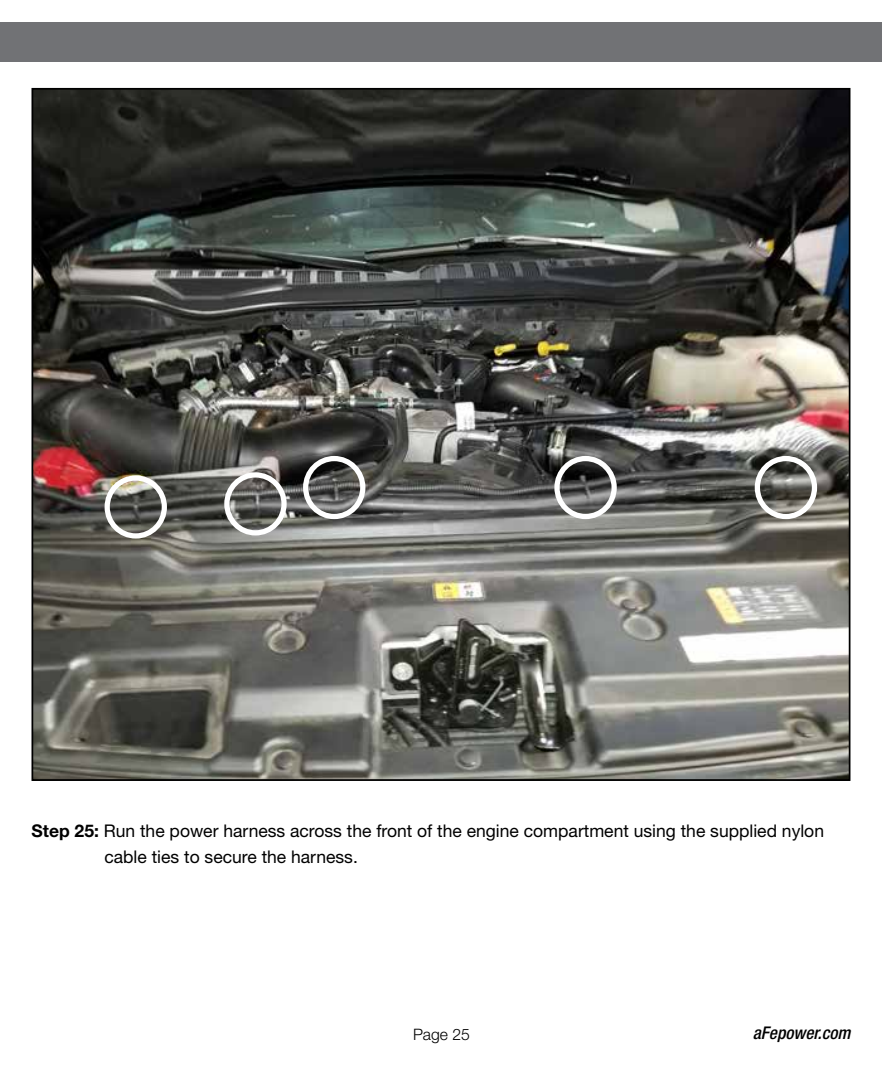
<style>
.page{position:relative;width:882px;height:1071px;background:#fff}
.page>*{position:absolute;margin:0;border:0;box-sizing:border-box;transform-origin:0 0}
.t1{font:17.5px/26.2px "Helvetica Neue";color:#000}
.t2{font:italic 500 condensed 17.5px "Helvetica Neue";color:#000}
.t3{font:300 15.75px "Helvetica Neue";color:#000}
.s1{font-weight:700}
</style>
<div class="page">
<div style="left:0;top:23px;width:882px;height:39px;background:#717275"></div>
<img style="left:35px;top:91px;width:812px;height:687px">
<div style="left:105px;top:475px;width:62px;height:64px;border:5px solid #fff;border-radius:50%"></div>
<div style="left:224px;top:472px;width:63px;height:64px;border:5px solid #fff;border-radius:50%"></div>
<div style="left:303px;top:456px;width:62px;height:63px;border:5px solid #fff;border-radius:50%"></div>
<div style="left:554px;top:456px;width:63px;height:63px;border:5px solid #fff;border-radius:50%"></div>
<div style="left:755px;top:456px;width:62px;height:63px;border:5px solid #fff;border-radius:50%"></div>
<p class="t1" style="left:104px;top:817px;width:721px;text-indent:-73px"><span class="s1">Step 25:</span> Run the power harness across the front of the engine compartment using the supplied nylon cable ties to secure the harness.</p>
<p class="t3" style="left:413px;top:1024px;width:58px">Page 25</p>
<p class="t2" style="left:753px;top:1023px;width:99px">aFepower.com</p>
</div>
